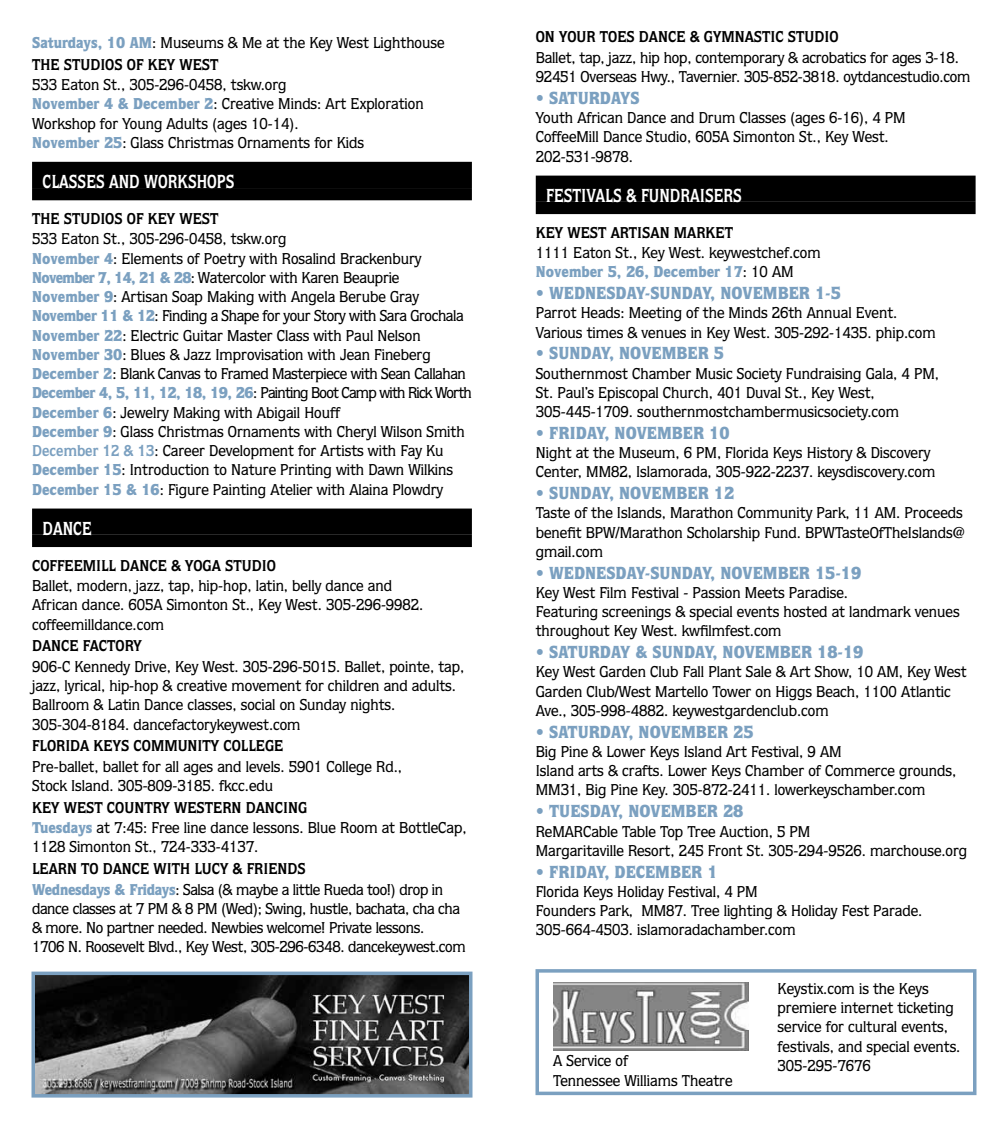
<style>
.page{position:relative;width:1008px;height:1134px;background:#fff}
.page>*{position:absolute;margin:0;border:0;box-sizing:border-box;transform-origin:0 0}
.t1{font:700 18.9px "Quorum";color:#fff;scale:.83 1}
.t2{font:900 17.5px "Quorum";color:#7ba0c0;scale:.95 1}
.t3{font:500 15.75px/19.2px "Quorum";color:#000;scale:.95 1}
.t4{font:500 15.75px/19.6px "Quorum";letter-spacing:-.02em;color:#000;scale:.95 1}
.t5{font:700 15.75px "Quorum";color:#000;scale:.95 1}
.s1{font-weight:900;color:#7ba0c0}
.s2{font-weight:700}
.s3{font-weight:700;color:#7ba0c0}
</style>
<div class="page">
<img style="left:37px;top:977px;width:430px;height:116px">
<div style="left:32px;top:972px;width:440px;height:126px;border:4px solid #7ba0c0"></div>
<div style="left:32px;top:162px;width:440px;height:26px;background:#000"></div>
<div style="left:32px;top:188px;width:440px;height:12px;background:#000"></div>
<div style="left:32px;top:509px;width:440px;height:26px;background:#000"></div>
<div style="left:32px;top:535px;width:440px;height:12px;background:#000"></div>
<div style="left:536px;top:176px;width:440px;height:26px;background:#000"></div>
<div style="left:536px;top:202px;width:440px;height:12px;background:#000"></div>
<div style="left:536px;top:969px;width:440px;height:126px;border:4px solid #7ba0c0"></div>
<img style="left:554px;top:982px;width:195px;height:69px">
<p class="t3" style="left:32px;top:32px;width:436px;line-height:21.7px"><span class="s1">Saturdays, 10 AM</span> : Museums &amp; Me at the Key West Lighthouse<br><span class="s2">THE</span></p>
<p class="t5" style="left:64px;top:55px;width:10px">STUDIOS</p>
<p class="t5" style="left:127px;top:55px;width:79px">OF KEY WEST</p>
<p class="t3" style="left:32px;top:75px;width:414px">533 Eaton St., 305-296-0458, tskw.org<br><span class="s1">November 4 &amp; December 2</span>: Creative Minds: Art Exploration Workshop for Young Adults (ages 10-14).<br><span class="s1">November 25</span>: Glass Christmas Ornaments for Kids</p>
<p class="t1" style="left:43px;top:170px;width:233px">CLASSES AND WORKSHOPS</p>
<p class="t5" style="left:32px;top:209px;width:11px">THE</p>
<p class="t5" style="left:64px;top:209px;width:10px">STUDIOS</p>
<p class="t5" style="left:127px;top:209px;width:79px">OF KEY WEST</p>
<p class="t3" style="left:32px;top:229px;width:464px">533 Eaton St., 305-296-0458, tskw.org<br><span class="s1">November 4</span>: Elements of Poetry with Rosalind Brackenbury <span class="s1">November 7, 14, 21 &amp; 28</span>: Watercolor with Karen Beauprie<br><span class="s1">November 9</span>: Artisan Soap Making with Angela Berube Gray <span class="s1">November 11 &amp; 12</span>: Finding a Shape for your Story with Sara Grochala <span class="s1">November 22</span>: Electric Guitar Master Class with Paul Nelson <span class="s1">November 30</span>: Blues &amp; Jazz Improvisation with Jean Fineberg<br><span class="s1">D ecember 2</span>: Blank Canvas to Framed Masterpiece with Sean Callahan <span class="s1">December 4, 5, 11, 12, 18, 19, 26</span>: Painting Boot Camp with Rick Worth <span class="s1">December 6</span>: Jewelry Making with Abigail Houff<br><span class="s1">December 9</span>: Glass Christmas Ornaments with Cheryl Wilson Smith <span class="s3">DECEMBER 12 &amp; 13</span>: Career Development for Artists with Fay Ku <span class="s1">December 15</span>: Introduction to Nature Printing with Dawn Wilkins <span class="s1">December 15 &amp; 16</span>: Figure Painting Atelier with Alaina Plowdry</p>
<p class="t1" style="left:43px;top:517px;width:61px">DANCE</p>
<p class="t5" style="left:32px;top:556px;width:258px">COFFEEMILL DANCE &amp; YOGA STUDIO</p>
<p class="t3" style="left:32px;top:576px;width:413px">Ballet, modern, jazz, tap, hip-hop, latin, belly dance and<br>African dance. 605A Simonton St., Key West. 305-296-9982. coffeemilldance.com</p>
<p class="t5" style="left:32px;top:636px;width:117px">DANCE FACTORY</p>
<p class="t3" style="left:32px;top:657px;width:456px">906-C Kennedy Drive, Key West. 305-296-5015. Ballet, pointe, tap, jazz, lyrical, hip-hop &amp; creative movement for children and adults.<br>Ballroom &amp; Latin Dance classes, social on Sunday nights.<br>305-304-8184. dancefactorykeywest.com</p>
<p class="t5" style="left:32px;top:736px;width:266px">FLORIDA KEYS COMMUNITY COLLEGE</p>
<p class="t3" style="left:32px;top:757px;width:391px">Pre-ballet, ballet for all ages and levels. 5901 College Rd.,<br>Stock Island. 305-809-3185. fkcc.edu</p>
<p class="t3" style="left:32px;top:798px;width:459px;line-height:19.8px"><span class="s2">KEY WEST COUNTRY WESTERN DANCING<br></span><span class="s1">Tuesdays</span> at 7:45: Free line dance lessons. Blue Room at BottleCap,<br>1128 Simonton St., 724-333-4137.</p>
<p class="t4" style="left:32px;top:859px;width:458px"><span class="s2">LEARN TO DANCE WITH LUCY &amp; FRIENDS<br></span><span class="s1">Wednesdays &amp; Fridays</span>: Salsa (&amp; maybe a little Rueda too!) drop in dance classes at 7 PM &amp; 8 PM (Wed); Swing, hustle, bachata, cha cha &amp; more. No partner needed. Newbies welcome! Private lessons.<br>1706 N. Roosevelt Blvd., Key West, 305-296-6348. dancekeywest.com</p>
<p class="t5" style="left:536px;top:28px;width:320px">ON YOUR TOES DANCE &amp; GYMNASTIC STUDIO</p>
<p class="t3" style="left:536px;top:48px;width:459px">Ballet, tap, jazz, hip hop, contemporary &amp; acrobatics for ages 3-18.<br>92451 Overseas Hwy., Tavernier. 305-852-3818. oytdancestudio.com</p>
<p class="t2" style="left:536px;top:87px;width:110px">• Saturdays</p>
<p class="t3" style="left:536px;top:108px;width:391px">Youth African Dance and Drum Classes (ages 6-16), 4 PM<br>CoffeeMill Dance Studio, 605A Simonton St., Key West.<br>202-531-9878.</p>
<p class="t1" style="left:546px;top:184px;width:237px">FESTIVALS &amp; FUNDRAISERS</p>
<p class="t5" style="left:536px;top:223px;width:209px">KEY WEST ARTISAN MARKET</p>
<p class="t3" style="left:536px;top:243px;width:301px">1111 Eaton St., Key West. keywestchef.com<br><span class="s1">November 5, 26, December 17</span>: 10 AM</p>
<p class="t2" style="left:536px;top:282px;width:323px">• Wednesday-Sunday, November 1-5</p>
<p class="t3" style="left:536px;top:303px;width:422px">Parrot Heads: Meeting of the Minds 26th Annual Event.<br>Various times &amp; venues in Key West. 305-292-1435. phip.com</p>
<p class="t2" style="left:536px;top:342px;width:113px">• SUNDAY, NOVEMBER</p>
<p class="t2" style="left:714px;top:342px;width:12px">5</p>
<p class="t3" style="left:536px;top:364px;width:426px">Southernmost Chamber Music Society Fundraising Gala, 4 PM,<br>St. Paul’s Episcopal Church, 401 Duval St., Key West,<br>305-445-1709. southernmostchambermusicsociety.com</p>
<p class="t2" style="left:536px;top:422px;width:206px">• FRIday, November 10</p>
<p class="t3" style="left:536px;top:443px;width:422px">Night at the Museum, 6 PM, Florida Keys History &amp; Discovery<br>Center, MM82, Islamorada, 305-922-2237. keysdiscovery.com</p>
<p class="t2" style="left:536px;top:482px;width:210px">• sUNday, November 12</p>
<p class="t3" style="left:536px;top:503px;width:453px">Taste of the Islands, Marathon Community Park, 11 AM. Proceeds benefit BPW/Marathon Scholarship Fund. BPWTasteOfTheIslands@ gmail.com</p>
<p class="t2" style="left:536px;top:562px;width:344px">• wednesday-sunday, November 15-19</p>
<p class="t3" style="left:536px;top:583px;width:448px">Key West Film Festival - Passion Meets Paradise.<br>Featuring screenings &amp; special events hosted at landmark venues throughout Key West. kwfilmfest.com</p>
<p class="t2" style="left:536px;top:641px;width:68px">• SATURDAY</p>
<p class="t2" style="left:636px;top:641px;width:117px">&amp; SUNDAY, NOVEMBER</p>
<p class="t2" style="left:817px;top:641px;width:50px">18-19</p>
<p class="t3" style="left:536px;top:662px;width:455px">Key West Garden Club Fall Plant Sale &amp; Art Show, 10 AM, Key West<br>Garden Club/West Martello Tower on Higgs Beach, 1100 Atlantic<br>Ave., 305-998-4882. keywestgardenclub.com</p>
<p class="t2" style="left:536px;top:721px;width:231px">• satu rday, November 25</p>
<p class="t3" style="left:536px;top:742px;width:444px">Big Pine &amp; Lower Keys Island Art Festival, 9 AM<br>Island arts &amp; crafts. Lower Keys Chamber of Commerce grounds,<br>MM31, Big Pine Key. 305-872-2411. lowerkeyschamber.com</p>
<p class="t2" style="left:536px;top:800px;width:220px">• TUESday, november 28</p>
<p class="t3" style="left:536px;top:821px;width:456px">ReMARCable Table Top Tree Auction, 5 PM<br>Margaritaville Resort, 245 Front St. 305-294-9526. marchouse.org</p>
<p class="t2" style="left:536px;top:861px;width:193px">• friday, December 1</p>
<p class="t3" style="left:536px;top:882px;width:408px">Florida Keys Holiday Festival, 4 PM<br>Founders Park, MM87. Tree lighting &amp; Holiday Fest Parade.<br>305-664-4503. islamoradachamber.com</p>
<p class="t3" style="left:778px;top:979px;width:194px">Keystix.com is the Keys premiere internet ticketing service for cultural events, festivals, and special events.</p>
<p class="t3" style="left:553px;top:1051px;width:80px">A Service of</p>
<p class="t3" style="left:778px;top:1056px;width:100px">305-295-7676</p>
<p class="t3" style="left:553px;top:1071px;width:190px">Tennessee Williams Theatre</p>
</div>
